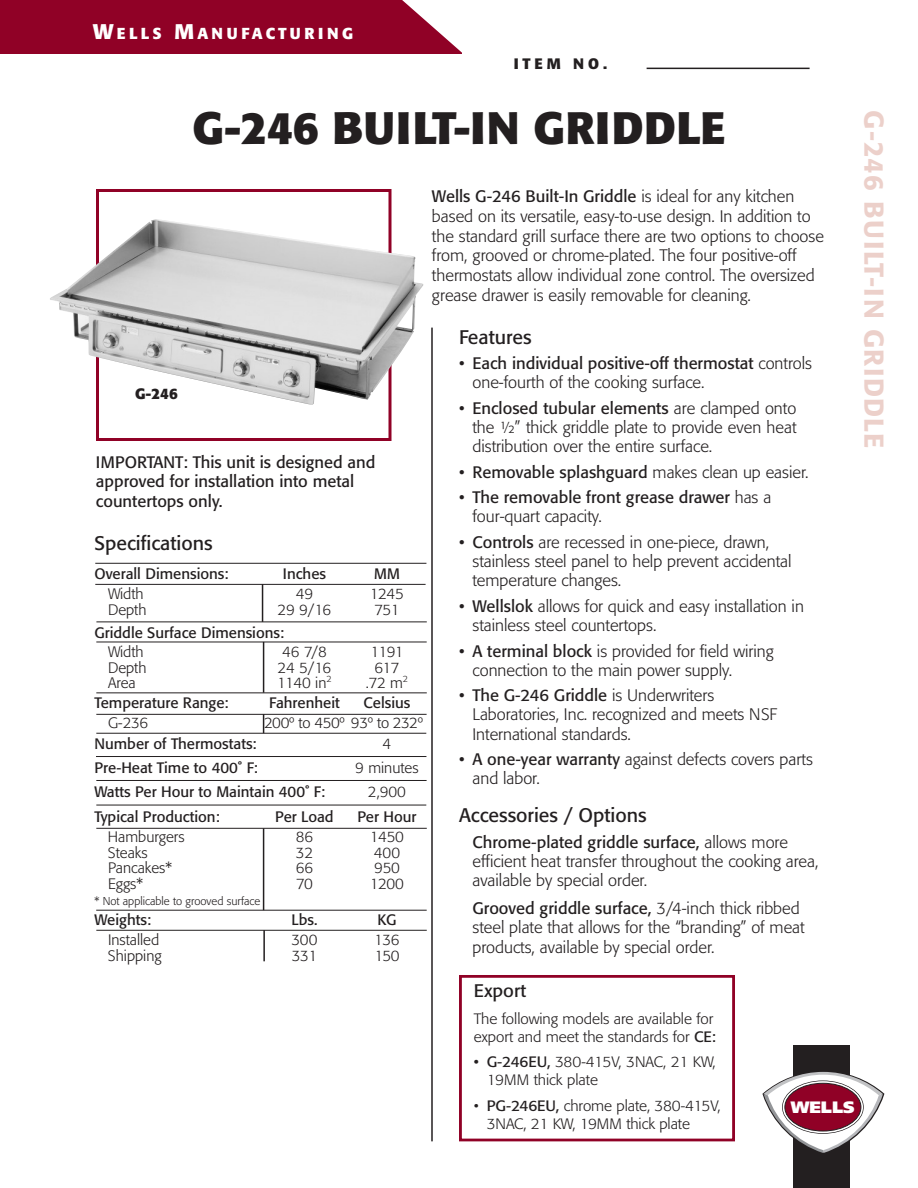
<style>
.page{position:relative;width:918px;height:1188px;background:#fff}
.page>*{position:absolute;margin:0;border:0;box-sizing:border-box;transform-origin:0 0}
.t1{font:700 45px "Formata";letter-spacing:.01em;color:#231f20}
.t2{font:500 27px "Formata";letter-spacing:.04em;color:#ecd0ca}
.t3{font:19.5px "Formata";color:#231f20}
.t4{font:18px "Formata";color:#231f20}
.t5{font:300 16.5px/19px "Formata";color:#231f20}
.t6{font:16.5px/19.8px "Formata";color:#231f20}
.t7{font:900 16.5px "Frutiger";color:#fff}
.t8{font:700 15.75px "Formata";letter-spacing:.21em;color:#fff}
.t9{font:300 15px/18px "Formata";letter-spacing:-.005em;color:#231f20}
.t10{font:15px/19px "Formata";color:#231f20}
.t11{font:700 15px "Formata";letter-spacing:.25em;color:#231f20}
.t12{font:300 11.25px "Formata";color:#231f20}
.s1{font-size:21px}
.s2{font-weight:400}
.s3{font-weight:300}
</style>
<div class="page">
<div style="left:0;top:0;width:462px;height:54px;background:#900126"></div>
<svg style="left:402px;top:0;width:60px;height:53px"></svg>
<div style="left:96px;top:189px;width:296px;height:252px;border:3px solid #900126"></div>
<hr style="left:431px;top:328px;width:2px;height:813px;background:#231f20">
<hr style="left:647px;top:68px;width:163px;height:1px;background:#231f20">
<hr style="left:95px;top:563px;width:331px;height:1px;background:#231f20">
<hr style="left:95px;top:584px;width:331px;height:1px;background:#231f20">
<hr style="left:96px;top:622px;width:331px;height:1px;background:#231f20">
<hr style="left:96px;top:642px;width:331px;height:1px;background:#231f20">
<hr style="left:96px;top:692px;width:331px;height:1px;background:#231f20">
<hr style="left:96px;top:714px;width:331px;height:1px;background:#231f20">
<hr style="left:96px;top:733px;width:330px;height:1px;background:#231f20">
<hr style="left:96px;top:756px;width:330px;height:1px;background:#231f20">
<hr style="left:96px;top:780px;width:331px;height:1px;background:#231f20">
<hr style="left:96px;top:805px;width:330px;height:1px;background:#231f20">
<hr style="left:96px;top:828px;width:331px;height:1px;background:#231f20">
<hr style="left:96px;top:910px;width:331px;height:1px;background:#231f20">
<hr style="left:96px;top:930px;width:331px;height:1px;background:#231f20">
<hr style="left:262px;top:584px;width:1px;height:38px;background:#231f20">
<svg style="left:263px;top:715px;width:1px;height:18px"></svg>
<hr style="left:263px;top:642px;width:1px;height:51px;background:#231f20">
<hr style="left:263px;top:828px;width:1px;height:82px;background:#231f20">
<hr style="left:263px;top:930px;width:2px;height:31px;background:#231f20">
<div style="left:459px;top:975px;width:276px;height:166px;border:3px solid #900126"></div>
<img style="left:50px;top:219px;width:373px;height:186px">
<div style="left:794px;top:1045px;width:56px;height:143px;background:#231f20"></div>
<svg style="left:762px;top:1071px;width:122px;height:83px"></svg>
<p class="t8" style="left:93px;top:24px;width:262px"><span class="s1">W</span>ELLS <span class="s1">M</span>ANUFACTURING</p>
<p class="t11" style="left:514px;top:54px;width:95px">ITEM NO.</p>
<p class="t1" style="left:192px;top:100px;width:535px">G-246 BUILT-IN GRIDDLE</p>
<p class="t2" style="left:891px;top:110px;width:340px;rotate:90deg">G-246 BUILT-IN GRIDDLE</p>
<p class="t5" style="left:432px;top:186px;width:394px;line-height:19.8px"><span class="s2">Wells G-246 Built-In Griddle</span> is ideal for any kitchen based on its versatile, easy-to-use design. In addition to the standard grill surface there are two options to choose from, grooved or chrome-plated. The four positive-off thermostats allow individual zone control. The oversized grease drawer is easily removable for cleaning.</p>
<p class="t3" style="left:459px;top:325px;width:74px">Features</p>
<p class="t5" style="left:472px;top:354px;width:341px;text-indent:-13px"><span class="s2">• Each individual positive-off thermostat</span> controls one-fourth of the cooking surface.</p>
<p class="t5" style="left:472px;top:399px;width:326px;text-align:justify;text-indent:-13px"><span class="s2">• Enclosed tubular elements</span> are clamped onto the 1⁄2” thick griddle plate to provide even heat distribution over the entire surface.</p>
<p class="t6" style="left:459px;top:462px;width:351px">• Removable splashguard <span class="s3">makes clean up easier.</span></p>
<p class="t6" style="left:472px;top:488px;width:300px;line-height:19px;text-indent:-13px">• The removable front grease drawer <span class="s3">has a four-quart capacity.</span></p>
<p class="t5" style="left:472px;top:533px;width:321px;text-indent:-13px"><span class="s2">• Controls</span> are recessed in one-piece, drawn, stainless steel panel to help prevent accidental temperature changes.</p>
<p class="t5" style="left:472px;top:597px;width:333px;text-indent:-13px"><span class="s2">• Wellslok</span> allows for quick and easy installation in stainless steel countertops.</p>
<p class="t5" style="left:472px;top:641px;width:303px;text-indent:-13px"><span class="s2">• A terminal block</span> is provided for field wiring connection to the main power supply.</p>
<p class="t5" style="left:472px;top:686px;width:306px;text-indent:-13px"><span class="s2">• The G-246 Griddle</span> is Underwriters<br>Laboratories, Inc. recognized and meets NSF<br>International standards.</p>
<p class="t5" style="left:472px;top:750px;width:342px;text-indent:-13px"><span class="s2">• A one-year warranty</span> against defects covers parts and labor.</p>
<p class="t3" style="left:459px;top:804px;width:189px">Accessories / Options</p>
<p class="t5" style="left:472px;top:833px;width:347px"><span class="s2">Chrome-plated griddle surface,</span> allows more efficient heat transfer throughout the cooking area, available by special order.</p>
<p class="t5" style="left:472px;top:899px;width:334px"><span class="s2">Grooved griddle surface,</span> 3/4-inch thick ribbed steel plate that allows for the “branding” of meat products, available by special order.</p>
<p class="t11" style="left:135px;top:384px;width:44px">G-246</p>
<p class="t6" style="left:96px;top:452px;width:281px">IMPORTANT: This unit is designed and approved for installation into metal countertops only.</p>
<p class="t3" style="left:94px;top:532px;width:120px">Specifications</p>
<p class="t10" style="left:94px;top:564px;width:136px">Overall Dimensions:</p>
<p class="t10" style="left:283px;top:564px;width:45px">Inches</p>
<p class="t10" style="left:374px;top:564px;width:27px">MM</p>
<p class="t9" style="left:108px;top:585px;width:37px">Width</p>
<p class="t9" style="left:296px;top:585px;width:19px">49</p>
<p class="t9" style="left:370px;top:585px;width:36px">1245</p>
<p class="t9" style="left:108px;top:600px;width:40px">Depth</p>
<p class="t9" style="left:278px;top:600px;width:55px">29 9/16</p>
<p class="t9" style="left:374px;top:600px;width:27px">751</p>
<p class="t10" style="left:108px;top:623px;width:178px;text-indent:-14px">Griddle Surface Dimensions:<br><span class="s3">Width</span></p>
<p class="t9" style="left:282px;top:643px;width:46px">46 7/8</p>
<p class="t9" style="left:370px;top:643px;width:35px">1191</p>
<p class="t9" style="left:108px;top:658px;width:40px">Depth</p>
<p class="t9" style="left:278px;top:658px;width:55px">24 5/16</p>
<p class="t9" style="left:375px;top:658px;width:27px">617</p>
<p class="t9" style="left:108px;top:674px;width:29px">Area</p>
<p class="t9" style="left:277px;top:674px;width:56px">1140 in<sup>2</sup></p>
<p class="t9" style="left:366px;top:674px;width:44px">.72 m<sup>2</sup></p>
<p class="t10" style="left:94px;top:694px;width:136px">Temperature Range:</p>
<p class="t10" style="left:269px;top:694px;width:72px">Fahrenheit</p>
<p class="t10" style="left:364px;top:694px;width:48px">Celsius</p>
<p class="t9" style="left:108px;top:714px;width:42px">G-236</p>
<p class="t9" style="left:264px;top:714px;width:160px">200º to 450º 93º to 232º</p>
<p class="t10" style="left:94px;top:734px;width:164px">Number of Thermostats:</p>
<p class="t9" style="left:383px;top:734px;width:10px">4</p>
<p class="t10" style="left:94px;top:758px;width:165px">Pre-Heat Time to 400˚ F:</p>
<p class="t9" style="left:355px;top:759px;width:65px">9 minutes</p>
<p class="t10" style="left:94px;top:783px;width:232px">Watts Per Hour to Maintain 400˚ F:</p>
<p class="t9" style="left:368px;top:783px;width:40px">2,900</p>
<p class="t10" style="left:94px;top:807px;width:127px">Typical Production:</p>
<p class="t10" style="left:275px;top:807px;width:60px">Per Load</p>
<p class="t10" style="left:357px;top:807px;width:61px">Per Hour</p>
<p class="t9" style="left:108px;top:828px;width:78px">Hamburgers</p>
<p class="t9" style="left:296px;top:828px;width:19px">86</p>
<p class="t9" style="left:370px;top:828px;width:36px">1450</p>
<p class="t9" style="left:108px;top:843px;width:41px">Steaks</p>
<p class="t9" style="left:296px;top:843px;width:19px">32</p>
<p class="t9" style="left:374px;top:843px;width:28px">400</p>
<p class="t9" style="left:108px;top:859px;width:66px">Pancakes*</p>
<p class="t9" style="left:296px;top:859px;width:19px">66</p>
<p class="t9" style="left:374px;top:859px;width:27px">950</p>
<p class="t9" style="left:108px;top:875px;width:37px">Eggs*</p>
<p class="t9" style="left:296px;top:875px;width:18px">70</p>
<p class="t9" style="left:370px;top:875px;width:36px">1200</p>
<p class="t12" style="left:94px;top:894px;width:167px">* Not applicable to grooved surface</p>
<p class="t10" style="left:94px;top:910px;width:58px">Weights:</p>
<p class="t10" style="left:292px;top:910px;width:27px">Lbs.</p>
<p class="t10" style="left:377px;top:910px;width:21px">KG</p>
<p class="t9" style="left:108px;top:931px;width:53px">Installed</p>
<p class="t9" style="left:292px;top:931px;width:27px">300</p>
<p class="t9" style="left:374px;top:931px;width:27px">136</p>
<p class="t9" style="left:108px;top:946px;width:55px">Shipping</p>
<p class="t9" style="left:292px;top:946px;width:27px">331</p>
<p class="t9" style="left:374px;top:946px;width:27px">150</p>
<p class="t4" style="left:474px;top:980px;width:54px">Export</p>
<p class="t9" style="left:474px;top:1009px;width:243px">The following models are available for export and meet the standards for <span class="s2">CE:</span></p>
<p class="t9" style="left:487px;top:1053px;width:230px;text-indent:-13px"><span class="s2">• G-246EU,</span> 380-415V, 3NAC, 21 KW,<br>19MM thick plate</p>
<p class="t9" style="left:487px;top:1097px;width:235px;text-indent:-13px">• <span class="s2">PG-246EU,</span> chrome plate, 380-415V,<br>3NAC, 21 KW, 19MM thick plate</p>
<p class="t7" style="left:791px;top:1097px;width:66px">WELLS</p>
</div>
